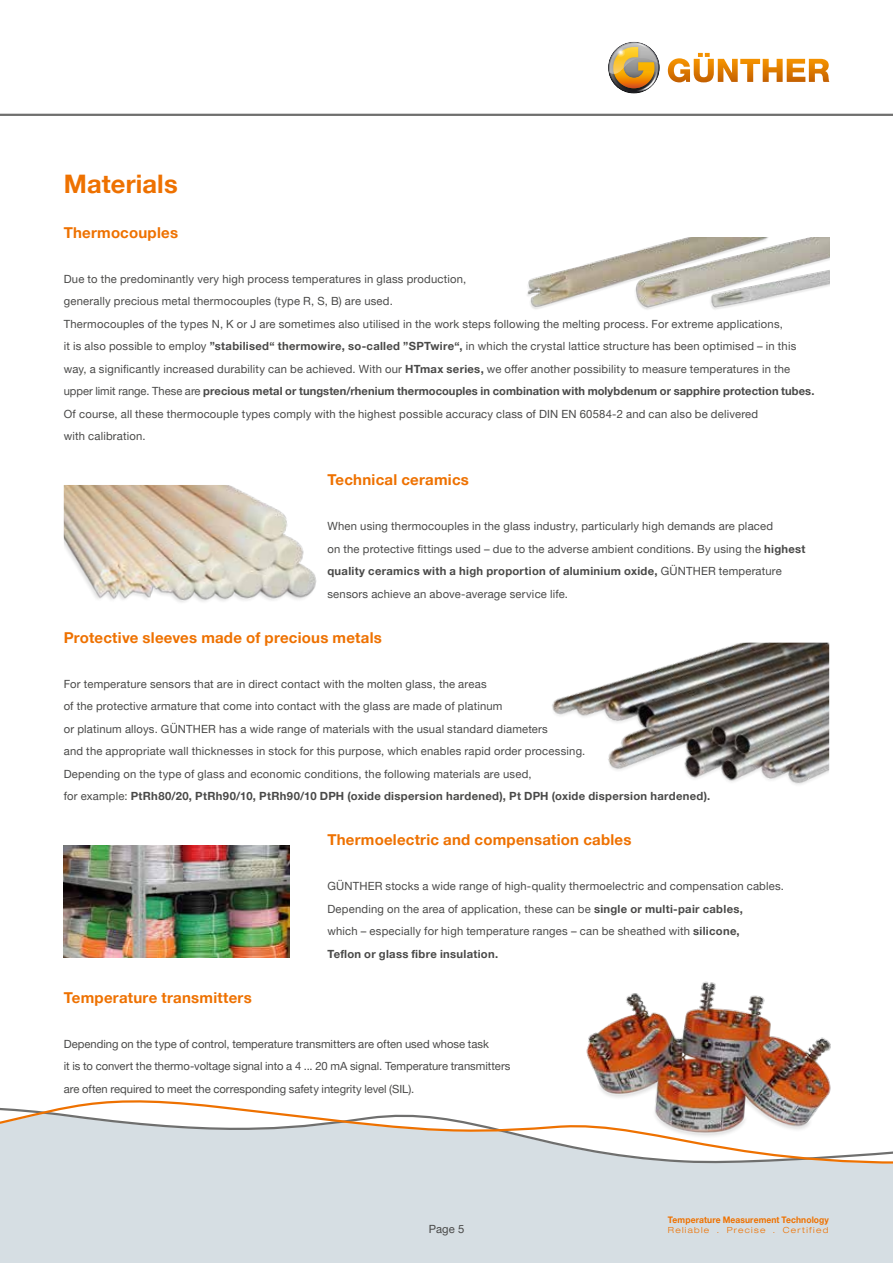
<style>
.page{position:relative;width:893px;height:1263px;background:#fff}
.page>*{position:absolute;margin:0;border:0;box-sizing:border-box;transform-origin:0 0}
.t1{font:700 25.5px "Helvetica Neue LTW1 G";letter-spacing:.005em;color:#ee7100}
.t2{font:700 15px "Helvetica Neue LTW1 G";letter-spacing:.015em;color:#ee7100}
.t3{font:11.25px/22.5px "Helvetica Neue LTW1 G";letter-spacing:.015em;color:#494948}
.t4{font:700 9px "Helvetica Neue LTW1 G";letter-spacing:.015em;color:#ee7100;scale:.94 1}
.t5{font:300 expanded 8.4px "Helvetica Neue LTW1 G";letter-spacing:.15em;color:#ee7100}
.s1{font-weight:700}
</style>
<div class="page">
<hr style="left:0;top:114px;width:893px;height:2px;background:#6f6f6e">
<div style="left:1px;top:1185px;width:892px;height:78px;background:#d6dee3"></div>
<svg style="left:1px;top:1100px;width:892px;height:85px"></svg>
<svg style="left:0;top:1108px;width:1px;height:155px"></svg>
<svg style="left:668px;top:53px;width:161px;height:29px"></svg>
<img style="left:618px;top:88px;width:8px;height:4px">
<img style="left:626px;top:63px;width:34px;height:31px">
<svg style="left:608px;top:42px;width:51px;height:46px;background:#c4a46d"></svg>
<img style="left:611px;top:43px;width:19px;height:19px">
<img style="left:64px;top:485px;width:253px;height:117px">
<img style="left:552px;top:643px;width:277px;height:142px">
<img style="left:64px;top:845px;width:225px;height:113px">
<img style="left:570px;top:981px;width:277px;height:167px">
<img style="left:527px;top:238px;width:302px;height:72px">
<h1 class="t1" style="left:64px;top:168px;width:115px">Materials</h1>
<h2 class="t2" style="left:64px;top:223px;width:116px">Thermocouples</h2>
<p class="t3" style="left:64px;top:267px;width:752px">Due to the predominantly very high process temperatures in glass production,<br>generally precious metal thermocouples (type R, S, B) are used.<br>Thermocouples of the types N, K or J are sometimes also utilised in the work steps following the melting process. For extreme applications,<br>it is also possible to employ <span class="s1">”stabilised“ thermowire, so-called ”SPTwire“,</span> in which the crystal lattice structure has been optimised – in this way, a significantly increased durability can be achieved. With our <span class="s1">HTmax series,</span> we offer another possibility to measure temperatures in the upper limit range. These are <span class="s1">precious metal or tungsten/rhenium thermocouples in combination with molybdenum or sapphire protection tubes.<br></span>Of course, all these thermocouple types comply with the highest possible accuracy class of DIN EN 60584-2 and can also be delivered<br>with calibration.</p>
<h2 class="t2" style="left:327px;top:470px;width:143px">Technical ceramics</h2>
<p class="t3" style="left:327px;top:515px;width:480px">When using thermocouples in the glass industry, particularly high demands are placed<br>on the protective fittings used – due to the adverse ambient conditions. By using the <span class="s1">highest quality ceramics with a high proportion of aluminium oxide,</span> GÜNTHER temperature sensors achieve an above-average service life.</p>
<h2 class="t2" style="left:64px;top:628px;width:320px">Protective sleeves made of precious metals</h2>
<p class="t3" style="left:64px;top:672px;width:648px">For temperature sensors that are in direct contact with the molten glass, the areas<br>of the protective armature that come into contact with the glass are made of platinum<br>or platinum alloys. GÜNTHER has a wide range of materials with the usual standard diameters<br>and the appropriate wall thicknesses in stock for this purpose, which enables rapid order processing.<br>Depending on the type of glass and economic conditions, the following materials are used,<br>for example: <span class="s1">PtRh80/20, PtRh90/10, PtRh90/10 DPH (oxide dispersion hardened), Pt DPH (oxide dispersion hardened).</span></p>
<h2 class="t2" style="left:327px;top:830px;width:306px">Thermoelectric and compensation cables</h2>
<p class="t3" style="left:327px;top:875px;width:458px">GÜNTHER stocks a wide range of high-quality thermoelectric and compensation cables.<br>Depending on the area of application, these can be <span class="s1">single or multi-pair cables,<br></span>which – especially for high temperature ranges – can be sheathed with <span class="s1">silicone,<br>Teflon or glass fibre insulation.</span></p>
<h2 class="t2" style="left:64px;top:988px;width:190px">Temperature transmitters</h2>
<p class="t3" style="left:64px;top:1032px;width:448px">Depending on the type of control, temperature transmitters are often used whose task<br>it is to convert the thermo-voltage signal into a 4 ... 20 mA signal. Temperature transmitters are often required to meet the corresponding safety integrity level (SIL).</p>
<p class="t4" style="left:668px;top:1214px;width:173px">Temperature Measurement Technology</p>
<p class="t3" style="left:429px;top:1218px;width:37px">Page 5</p>
<p class="t5" style="left:668px;top:1225px;width:162px">Reliable . Precise . Certified</p>
</div>
